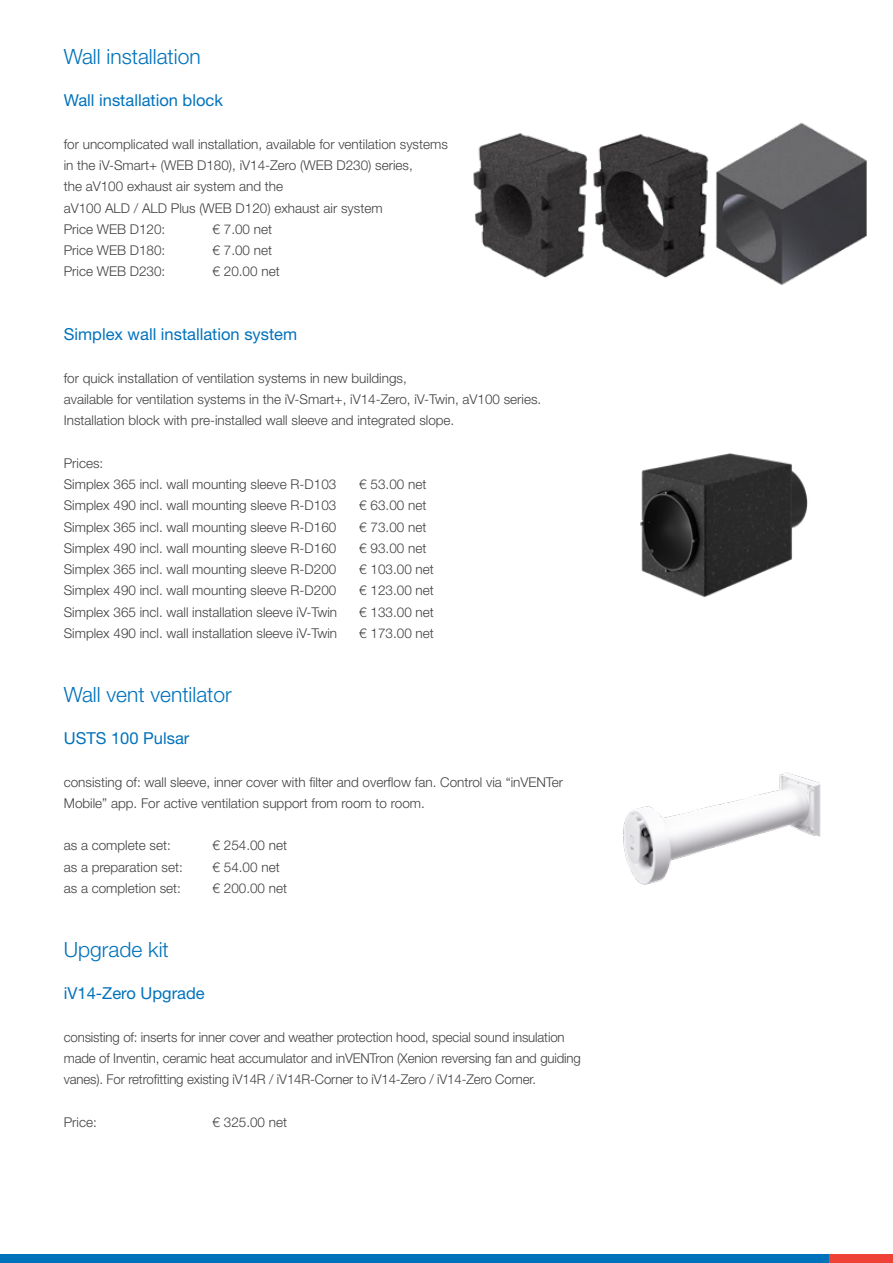
<style>
.page{position:relative;width:893px;height:1263px;background:#fff}
.page>*{position:absolute;margin:0;border:0;box-sizing:border-box;transform-origin:0 0}
.t1{font:300 21px "Helvetica Neue LT Std";color:#0072bc}
.t2{font:16.5px "Helvetica Neue LT Std";color:#0072bc}
.t3{font:300 13.5px/21.3px "Helvetica Neue LT Std";color:#414042}
</style>
<div class="page">
<div style="left:0;top:1254px;width:893px;height:9px;background:#0072bc"></div>
<div style="left:829px;top:1254px;width:64px;height:9px;background:#ef4136"></div>
<img style="left:736px;top:122px;width:131px;height:163px">
<img style="left:615px;top:134px;width:121px;height:144px">
<img style="left:473px;top:133px;width:142px;height:145px">
<img style="left:640px;top:453px;width:168px;height:144px">
<img style="left:623px;top:772px;width:198px;height:113px">
<p class="t1" style="left:64px;top:43px;width:138px">Wall installation</p>
<p class="t2" style="left:64px;top:91px;width:161px">Wall installation block</p>
<p class="t3" style="left:64px;top:133px;width:386px">for uncomplicated wall installation, available for ventilation systems</p>
<p class="t3" style="left:64px;top:154px;width:350px">in the iV-Smart+ (WEB D180), iV14-Zero (WEB D230) series,</p>
<p class="t3" style="left:64px;top:176px;width:320px">the aV100 exhaust air system and the<br>aV100 ALD / ALD Plus (WEB D120) exhaust air system</p>
<p class="t3" style="left:64px;top:218px;width:103px">Price WEB D120:</p>
<p class="t3" style="left:213px;top:218px;width:61px">€ 7.00 net</p>
<p class="t3" style="left:64px;top:239px;width:103px">Price WEB D180:</p>
<p class="t3" style="left:213px;top:239px;width:61px">€ 7.00 net</p>
<p class="t3" style="left:64px;top:261px;width:103px">Price WEB D230:</p>
<p class="t3" style="left:213px;top:261px;width:69px">€ 20.00 net</p>
<p class="t2" style="left:64px;top:324px;width:235px">Simplex wall installation system</p>
<p class="t3" style="left:64px;top:367px;width:345px">for quick installation of ventilation systems in new buildings,</p>
<p class="t3" style="left:64px;top:388px;width:479px">available for ventilation systems in the iV-Smart+, iV14-Zero, iV-Twin, aV100 series.</p>
<p class="t3" style="left:64px;top:409px;width:392px">Installation block with pre-installed wall sleeve and integrated slope.</p>
<p class="t3" style="left:64px;top:452px;width:41px">Prices:</p>
<p class="t3" style="left:64px;top:473px;width:274px">Simplex 365 incl. wall mounting sleeve R-D103</p>
<p class="t3" style="left:359px;top:473px;width:69px">€ 53.00 net</p>
<p class="t3" style="left:64px;top:494px;width:274px">Simplex 490 incl. wall mounting sleeve R-D103</p>
<p class="t3" style="left:359px;top:494px;width:69px">€ 63.00 net</p>
<p class="t3" style="left:64px;top:516px;width:274px">Simplex 365 incl. wall mounting sleeve R-D160</p>
<p class="t3" style="left:359px;top:516px;width:69px">€ 73.00 net</p>
<p class="t3" style="left:64px;top:537px;width:274px">Simplex 490 incl. wall mounting sleeve R-D160</p>
<p class="t3" style="left:359px;top:537px;width:69px">€ 93.00 net</p>
<p class="t3" style="left:64px;top:558px;width:274px">Simplex 365 incl. wall mounting sleeve R-D200</p>
<p class="t3" style="left:359px;top:558px;width:76px">€ 103.00 net</p>
<p class="t3" style="left:64px;top:580px;width:274px">Simplex 490 incl. wall mounting sleeve R-D200</p>
<p class="t3" style="left:359px;top:580px;width:76px">€ 123.00 net</p>
<p class="t3" style="left:64px;top:601px;width:275px">Simplex 365 incl. wall installation sleeve iV-Twin</p>
<p class="t3" style="left:359px;top:601px;width:76px">€ 133.00 net</p>
<p class="t3" style="left:64px;top:622px;width:275px">Simplex 490 incl. wall installation sleeve iV-Twin</p>
<p class="t3" style="left:359px;top:622px;width:76px">€ 173.00 net</p>
<p class="t1" style="left:64px;top:681px;width:170px">Wall vent ventilator</p>
<p class="t2" style="left:64px;top:728px;width:127px">USTS 100 Pulsar</p>
<p class="t3" style="left:64px;top:771px;width:501px">consisting of: wall sleeve, inner cover with filter and overflow fan. Control via “inVENTer<br>Mobile” app. For active ventilation support from room to room.</p>
<p class="t3" style="left:64px;top:835px;width:109px">as a complete set:</p>
<p class="t3" style="left:213px;top:835px;width:76px">€ 254.00 net</p>
<p class="t3" style="left:64px;top:856px;width:121px">as a preparation set:</p>
<p class="t3" style="left:213px;top:856px;width:69px">€ 54.00 net</p>
<p class="t3" style="left:64px;top:877px;width:119px">as a completion set:</p>
<p class="t3" style="left:213px;top:877px;width:76px">€ 200.00 net</p>
<p class="t1" style="left:64px;top:936px;width:107px">Upgrade kit</p>
<p class="t2" style="left:64px;top:983px;width:142px">iV14-Zero Upgrade</p>
<p class="t3" style="left:64px;top:1026px;width:519px">consisting of: inserts for inner cover and weather protection hood, special sound insulation made of Inventin, ceramic heat accumulator and inVENTron (Xenion reversing fan and guiding vanes). For retrofitting existing iV14R / iV14R-Corner to iV14-Zero / iV14-Zero Corner.</p>
<p class="t3" style="left:64px;top:1111px;width:35px">Price:</p>
<p class="t3" style="left:213px;top:1111px;width:76px">€ 325.00 net</p>
</div>
